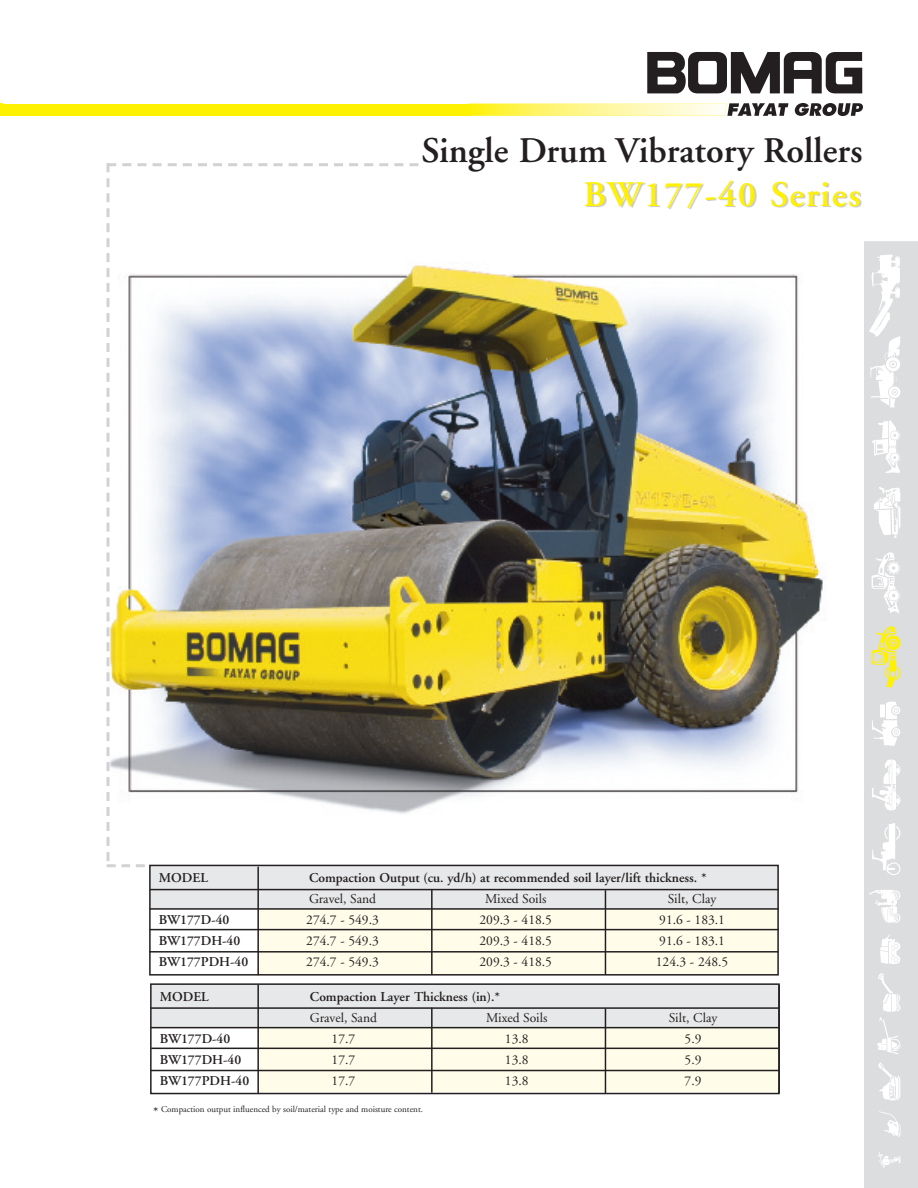
<style>
.page{position:relative;width:918px;height:1188px;background:#fff}
.page>*{position:absolute;margin:0;border:0;box-sizing:border-box;transform-origin:0 0}
.t1{font:600 36px "Adobe Garamond";color:#231f20}
.t2{font:600 36px "Adobe Garamond";letter-spacing:.05em;color:#fff101}
.t3{font:13.5px "Adobe Garamond";color:#231f20}
.t4{font:600 13.5px "Adobe Garamond";color:#231f20}
.t5{font:9px "Adobe Garamond";color:#231f20}
.s1{font-size:13.5px}
</style>
<div class="page">
<img style="left:418px;top:265px;width:405px;height:544px">
<div style="left:0;top:104px;width:470px;height:12px;background:#fff101"></div>
<div style="left:258px;top:909px;width:519px;height:66px;background:#fffdea"></div>
<div style="left:150px;top:865px;width:628px;height:44px;background:#e7e8e9"></div>
<hr style="left:150px;top:889px;width:629px;height:1px;background:#231f20">
<hr style="left:150px;top:908px;width:629px;height:2px;background:#231f20">
<div style="left:149px;top:865px;width:630px;height:111px;border:2px solid #231f20"></div>
<hr style="left:150px;top:929px;width:629px;height:1px;background:#231f20">
<hr style="left:149px;top:951px;width:629px;height:2px;background:#231f20">
<div style="left:259px;top:1027px;width:519px;height:65px;background:#fffdea"></div>
<div style="left:151px;top:984px;width:628px;height:44px;background:#e7e8e9"></div>
<hr style="left:151px;top:1007px;width:629px;height:2px;background:#231f20">
<hr style="left:151px;top:1027px;width:629px;height:1px;background:#231f20">
<div style="left:150px;top:983px;width:630px;height:111px;border:2px solid #231f20"></div>
<hr style="left:151px;top:1048px;width:627px;height:1px;background:#231f20">
<hr style="left:150px;top:1070px;width:629px;height:1px;background:#231f20">
<svg style="left:106px;top:163px;width:312px;height:704px"></svg>
<svg style="left:468px;top:52px;width:395px;height:64px"></svg>
<svg style="left:864px;top:241px;width:54px;height:947px;background:#e1e1e0"></svg>
<hr style="left:605px;top:1008px;width:1px;height:85px;background:#231f20">
<hr style="left:431px;top:1008px;width:2px;height:85px;background:#231f20">
<hr style="left:257px;top:985px;width:2px;height:108px;background:#231f20">
<hr style="left:778px;top:985px;width:2px;height:108px;background:#231f20">
<hr style="left:605px;top:890px;width:1px;height:85px;background:#231f20">
<hr style="left:431px;top:889px;width:2px;height:86px;background:#231f20">
<hr style="left:257px;top:867px;width:2px;height:108px;background:#231f20">
<h1 class="t1" style="left:421px;top:137px;width:443px">Single Drum Vibratory Rollers</h1>
<h1 class="t2" style="left:584px;top:180px;width:279px">BW177-40 Series</h1>
<p class="t4" style="left:159px;top:872px;width:51px">MODEL</p>
<p class="t4" style="left:309px;top:872px;width:399px">Compaction Output (cu. yd/h) at recommended soil layer/lift thickness. *</p>
<p class="t3" style="left:309px;top:893px;width:69px">Gravel, Sand</p>
<p class="t3" style="left:485px;top:893px;width:63px">Mixed Soils</p>
<p class="t3" style="left:668px;top:893px;width:50px">Silt, Clay</p>
<p class="t4" style="left:159px;top:914px;width:72px">BW177D-40</p>
<p class="t3" style="left:306px;top:914px;width:74px">274.7 - 549.3</p>
<p class="t3" style="left:480px;top:914px;width:74px">209.3 - 418.5</p>
<p class="t3" style="left:659px;top:914px;width:67px">91.6 - 183.1</p>
<p class="t4" style="left:159px;top:935px;width:83px">BW177DH-40</p>
<p class="t3" style="left:306px;top:935px;width:74px">274.7 - 549.3</p>
<p class="t3" style="left:480px;top:935px;width:74px">209.3 - 418.5</p>
<p class="t3" style="left:659px;top:935px;width:67px">91.6 - 183.1</p>
<p class="t4" style="left:159px;top:956px;width:91px">BW177PDH-40</p>
<p class="t3" style="left:306px;top:956px;width:74px">274.7 - 549.3</p>
<p class="t3" style="left:480px;top:956px;width:74px">209.3 - 418.5</p>
<p class="t3" style="left:656px;top:956px;width:74px">124.3 - 248.5</p>
<p class="t4" style="left:160px;top:991px;width:51px">MODEL</p>
<p class="t4" style="left:310px;top:991px;width:192px">Compaction Layer Thickness (in).*</p>
<p class="t3" style="left:310px;top:1012px;width:69px">Gravel, Sand</p>
<p class="t3" style="left:486px;top:1012px;width:63px">Mixed Soils</p>
<p class="t3" style="left:669px;top:1012px;width:50px">Silt, Clay</p>
<p class="t4" style="left:160px;top:1033px;width:72px">BW177D-40</p>
<p class="t3" style="left:332px;top:1033px;width:25px">17.7</p>
<p class="t3" style="left:505px;top:1033px;width:25px">13.8</p>
<p class="t3" style="left:685px;top:1033px;width:18px">5.9</p>
<p class="t4" style="left:160px;top:1054px;width:83px">BW177DH-40</p>
<p class="t3" style="left:332px;top:1054px;width:25px">17.7</p>
<p class="t3" style="left:505px;top:1054px;width:25px">13.8</p>
<p class="t3" style="left:685px;top:1054px;width:18px">5.9</p>
<p class="t4" style="left:160px;top:1075px;width:91px">BW177PDH-40</p>
<p class="t3" style="left:332px;top:1075px;width:25px">17.7</p>
<p class="t3" style="left:505px;top:1075px;width:25px">13.8</p>
<p class="t3" style="left:685px;top:1075px;width:18px">7.9</p>
<p class="t5" style="left:153px;top:1105px;width:271px"><span class="s1">*</span> Compaction output influenced by soil/material type and moisture content.</p>
</div>
